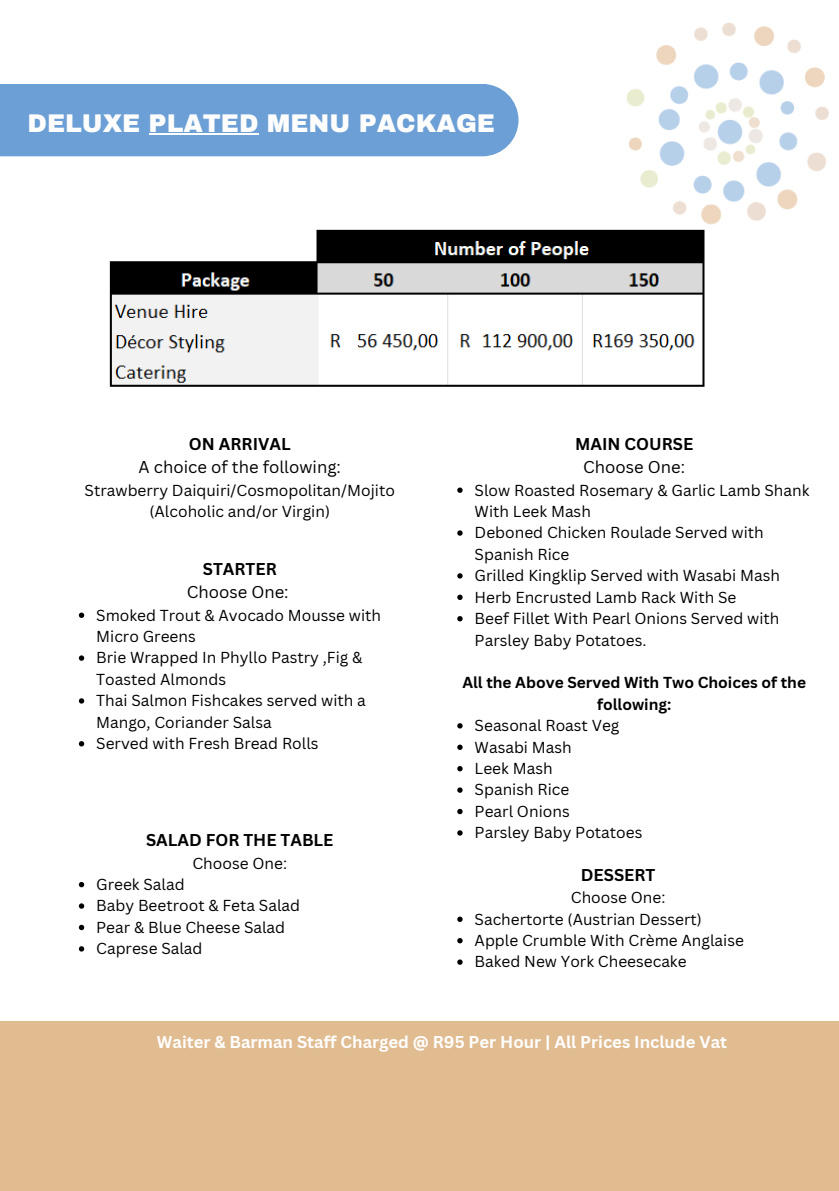
<style>
.page{position:relative;width:839px;height:1191px;background:#fff}
.page>*{position:absolute;margin:0;border:0;box-sizing:border-box;transform-origin:0 0}
.t1{font:900 25px "Archivo";color:#fdfdfd}
.t2{font:700 16.6px "Canva Sans";color:#fff}
.t3{font:700 16.6px "Canva Sans";color:#000}
.t4{font:16.6px "Canva Sans";color:#000}
.t5{font:15.4px/21.4px "Canva Sans";color:#000}
.t6{font:700 15.4px/21.4px "Canva Sans";color:#000;text-align:center}
</style>
<div class="page">
<img style="left:109px;top:229px;width:596px;height:158px">
<div style="left:0;top:84px;width:518px;height:72px;background:#6c9fd5"></div>
<svg style="left:457px;top:488px;width:5px;height:5px"></svg>
<svg style="left:457px;top:530px;width:5px;height:6px"></svg>
<svg style="left:457px;top:573px;width:5px;height:6px"></svg>
<svg style="left:457px;top:595px;width:5px;height:5px"></svg>
<svg style="left:457px;top:616px;width:5px;height:5px"></svg>
<svg style="left:457px;top:723px;width:5px;height:6px"></svg>
<svg style="left:457px;top:745px;width:5px;height:5px"></svg>
<svg style="left:457px;top:766px;width:5px;height:5px"></svg>
<svg style="left:457px;top:787px;width:5px;height:6px"></svg>
<svg style="left:457px;top:809px;width:5px;height:5px"></svg>
<svg style="left:457px;top:830px;width:5px;height:6px"></svg>
<svg style="left:79px;top:613px;width:5px;height:5px"></svg>
<svg style="left:79px;top:655px;width:5px;height:6px"></svg>
<svg style="left:79px;top:698px;width:5px;height:6px"></svg>
<svg style="left:79px;top:741px;width:5px;height:5px"></svg>
<svg style="left:79px;top:882px;width:5px;height:5px"></svg>
<svg style="left:79px;top:903px;width:5px;height:6px"></svg>
<svg style="left:79px;top:925px;width:5px;height:5px"></svg>
<svg style="left:79px;top:946px;width:5px;height:6px"></svg>
<svg style="left:457px;top:917px;width:5px;height:5px"></svg>
<svg style="left:457px;top:938px;width:5px;height:5px"></svg>
<svg style="left:457px;top:959px;width:5px;height:6px"></svg>
<hr style="left:149px;top:134px;width:109px;height:1px;background:#fdfdfd">
<img style="left:616px;top:22px;width:213px;height:216px">
<div style="left:0;top:1021px;width:838px;height:170px;background:#e1bc91"></div>
<p class="t1" style="left:28px;top:110px;width:469px">DELUXE PLATED MENU PACKAGE</p>
<p class="t3" style="left:189px;top:432px;width:103px">ON ARRIVAL</p>
<p class="t4" style="left:139px;top:456px;width:204px">A choice of the following:</p>
<p class="t5" style="left:85px;top:479px;width:312px;text-align:center">Strawberry Daiquiri/Cosmopolitan/Mojito (Alcoholic and/or Virgin)</p>
<p class="t3" style="left:203px;top:557px;width:75px">STARTER</p>
<p class="t4" style="left:187px;top:581px;width:103px">Choose One:</p>
<p class="t5" style="left:96px;top:604px;width:286px">Smoked Trout &amp; Avocado Mousse with<br>Micro Greens</p>
<p class="t5" style="left:96px;top:647px;width:268px">Brie Wrapped In Phyllo Pastry ,Fig &amp;<br>Toasted Almonds</p>
<p class="t5" style="left:96px;top:690px;width:271px">Thai Salmon Fishcakes served with a<br>Mango, Coriander Salsa</p>
<p class="t5" style="left:96px;top:732px;width:224px">Served with Fresh Bread Rolls</p>
<p class="t3" style="left:146px;top:829px;width:189px">SALAD FOR THE TABLE</p>
<p class="t5" style="left:192px;top:852px;width:96px">Choose One:</p>
<p class="t5" style="left:96px;top:873px;width:90px">Greek Salad</p>
<p class="t5" style="left:96px;top:895px;width:205px">Baby Beetroot &amp; Feta Salad</p>
<p class="t5" style="left:96px;top:916px;width:190px">Pear &amp; Blue Cheese Salad</p>
<p class="t5" style="left:96px;top:938px;width:108px">Caprese Salad</p>
<p class="t3" style="left:575px;top:432px;width:120px">MAIN COURSE</p>
<p class="t4" style="left:583px;top:456px;width:103px">Choose One:</p>
<p class="t5" style="left:474px;top:479px;width:336px">Slow Roasted Rosemary &amp; Garlic Lamb Shank<br>With Leek Mash</p>
<p class="t5" style="left:474px;top:522px;width:290px">Deboned Chicken Roulade Served with<br>Spanish Rice</p>
<p class="t5" style="left:474px;top:565px;width:307px">Grilled Kingklip Served with Wasabi Mash</p>
<p class="t5" style="left:474px;top:586px;width:263px">Herb Encrusted Lamb Rack With Se</p>
<p class="t5" style="left:474px;top:607px;width:306px">Beef Fillet With Pearl Onions Served with<br>Parsley Baby Potatoes.</p>
<p class="t6" style="left:462px;top:672px;width:345px">All the Above Served With Two Choices of the following:</p>
<p class="t5" style="left:474px;top:715px;width:146px">Seasonal Roast Veg</p>
<p class="t5" style="left:474px;top:736px;width:99px">Wasabi Mash</p>
<p class="t5" style="left:474px;top:757px;width:79px">Leek Mash</p>
<p class="t5" style="left:474px;top:779px;width:96px">Spanish Rice</p>
<p class="t5" style="left:474px;top:800px;width:97px">Pearl Onions</p>
<p class="t5" style="left:474px;top:822px;width:169px">Parsley Baby Potatoes</p>
<p class="t3" style="left:581px;top:863px;width:76px">DESSERT</p>
<p class="t5" style="left:571px;top:887px;width:96px">Choose One:</p>
<p class="t5" style="left:474px;top:908px;width:229px">Sachertorte (Austrian Dessert)</p>
<p class="t5" style="left:474px;top:929px;width:271px">Apple Crumble With Crème Anglaise</p>
<p class="t5" style="left:474px;top:951px;width:213px">Baked New York Cheesecake</p>
<p class="t2" style="left:157px;top:1030px;width:571px">Waiter &amp; Barman Staff Charged @ R95 Per Hour | All Prices Include Vat</p>
</div>
